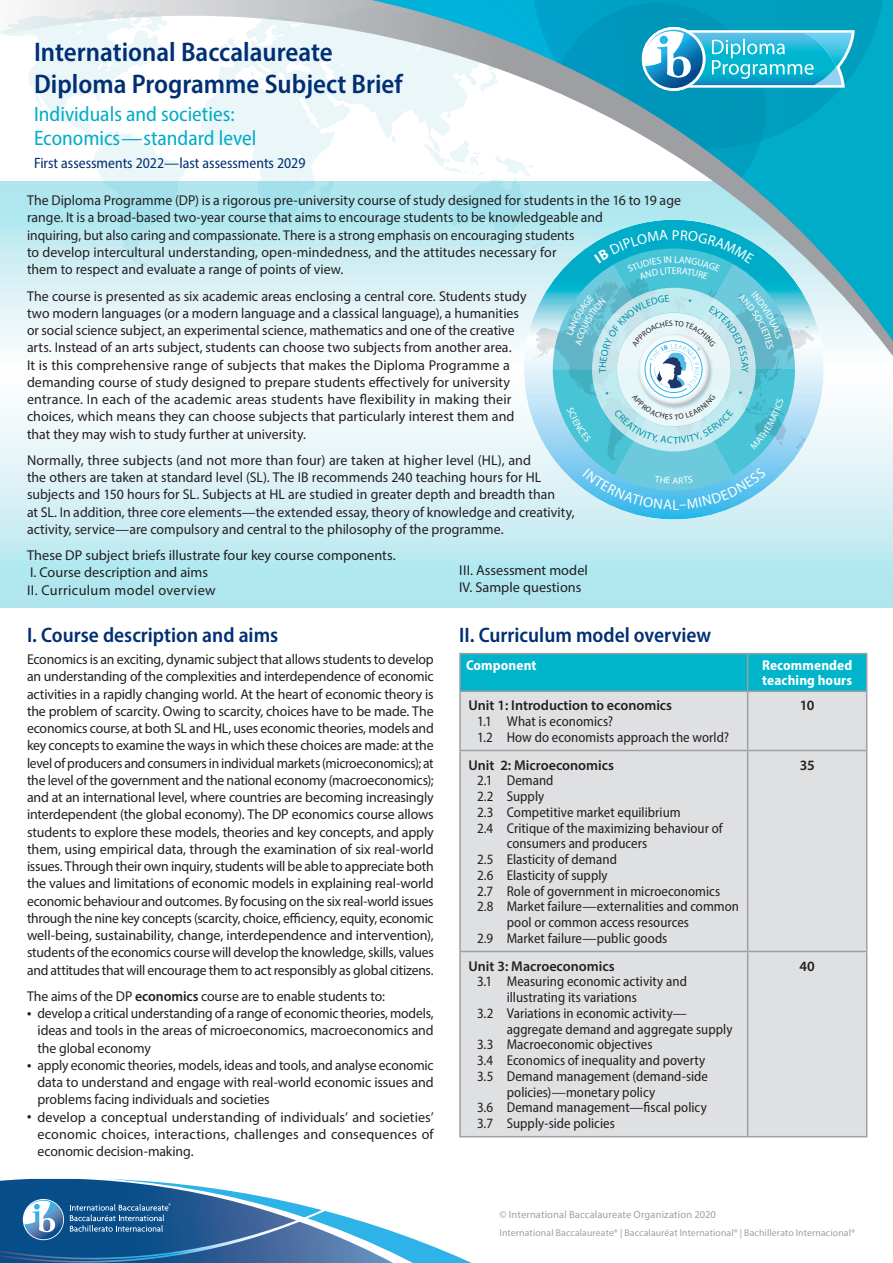
<style>
.page{position:relative;width:893px;height:1263px;background:#fff}
.page>*{position:absolute;margin:0;border:0;box-sizing:border-box;transform-origin:0 0}
.t1{font:600 semi-condensed 27px/32.4px "Myriad Pro";color:#002f73}
.t2{font:600 semi-condensed 21px "Myriad Pro";color:#002f73}
.t3{font:semi-condensed 21px/24px "Myriad Pro";color:#00acc8}
.t4{font:semi-condensed 15px "Myriad Pro";color:#002f73}
.t5{font:14.25px/17.2px "Myriad Pro";color:#231f20}
.t6{font:semi-condensed 14.25px/15.8px "Myriad Pro";letter-spacing:.005em;color:#231f20}
.t7{font:600 14.25px "Myriad Pro";color:#231f20}
.t8{font:700 semi-condensed 14.25px/15px "Myriad Pro";letter-spacing:.01em;color:#fff}
.t9{font:10.5px "Myriad Pro";letter-spacing:.01em;color:#9d9fa2}
.t10{font:10.05px "Myriad Pro";color:#0090a6}
.t11{font:9.75px "Myriad Pro";letter-spacing:.015em;color:#9d9fa2}
.t12{font:9.6px "Myriad Pro";color:#fff}
.s1{font-weight:600}
</style>
<div class="page">
<svg style="left:0;top:412px;width:893px;height:195px;background:#caedf3"></svg>
<svg style="left:0;top:0;width:893px;height:356px"></svg>
<svg style="left:371px;top:0;width:522px;height:341px"></svg>
<svg style="left:532px;top:0;width:353px;height:149px;background:#13a8c6"></svg>
<svg style="left:550px;top:3px;width:215px;height:215px;background:#42a7c0"></svg>
<svg style="left:371px;top:0;width:22px;height:116px;background:#d4e1e4"></svg>
<svg style="left:0;top:1179px;width:472px;height:84px"></svg>
<div style="left:461px;top:654px;width:405px;height:36px;background:#00b5cb"></div>
<div style="left:461px;top:692px;width:405px;height:444px;background:#dfe0e2"></div>
<hr style="left:459px;top:654px;width:2px;height:36px;background:#9d9fa2">
<hr style="left:747px;top:654px;width:1px;height:36px;background:#9d9fa2">
<hr style="left:866px;top:654px;width:1px;height:36px;background:#9d9fa2">
<hr style="left:459px;top:692px;width:2px;height:58px;background:#9d9fa2">
<hr style="left:747px;top:692px;width:1px;height:58px;background:#9d9fa2">
<hr style="left:866px;top:692px;width:1px;height:58px;background:#9d9fa2">
<hr style="left:459px;top:750px;width:289px;height:1px;background:#9d9fa2">
<hr style="left:459px;top:751px;width:2px;height:200px;background:#9d9fa2">
<hr style="left:748px;top:750px;width:119px;height:1px;background:#9d9fa2">
<hr style="left:747px;top:751px;width:1px;height:200px;background:#9d9fa2">
<hr style="left:866px;top:751px;width:1px;height:200px;background:#9d9fa2">
<hr style="left:459px;top:951px;width:289px;height:1px;background:#9d9fa2">
<hr style="left:459px;top:952px;width:2px;height:184px;background:#9d9fa2">
<hr style="left:748px;top:951px;width:119px;height:1px;background:#9d9fa2">
<hr style="left:747px;top:952px;width:1px;height:184px;background:#9d9fa2">
<hr style="left:866px;top:952px;width:1px;height:184px;background:#9d9fa2">
<hr style="left:459px;top:1136px;width:289px;height:1px;background:#9d9fa2">
<hr style="left:748px;top:1136px;width:119px;height:1px;background:#9d9fa2">
<hr style="left:459px;top:653px;width:289px;height:1px;background:#9d9fa2">
<hr style="left:748px;top:653px;width:119px;height:1px;background:#9d9fa2">
<hr style="left:459px;top:690px;width:289px;height:2px;background:#9d9fa2">
<hr style="left:748px;top:690px;width:119px;height:2px;background:#9d9fa2">
<svg style="left:642px;top:27px;width:213px;height:64px"></svg>
<svg style="left:795px;top:279px;width:19px;height:182px;background:#c8e7f3"></svg>
<svg style="left:423px;top:139px;width:372px;height:370px"></svg>
<h1 class="t1" style="left:34px;top:35px;width:370px">International Baccalaureate<br>Diploma Programme Subject Brief</h1>
<h2 class="t3" style="left:34px;top:102px;width:224px">Individuals and societies:<br>Economics—standard level</h2>
<p class="t4" style="left:34px;top:154px;width:273px">First assessments 2022—last assessments 2029</p>
<p class="t5" style="left:27px;top:192px;width:655px">The Diploma Programme (DP) is a rigorous pre-university course of study designed for students in the 16 to 19 age range. It is a broad-based two-year course that aims to encourage students to be knowledgeable and<br>inquiring, but also caring and compassionate. There is a strong emphasis on encouraging students<br>to develop intercultural understanding, open-mindedness, and the attitudes necessary for<br>them to respect and evaluate a range of points of view.</p>
<p class="t5" style="left:27px;top:287px;width:501px">The course is presented as six academic areas enclosing a central core. Students study two modern languages (or a modern language and a classical language), a humanities or social science subject, an experimental science, mathematics and one of the creative arts. Instead of an arts subject, students can choose two subjects from another area.<br>It is this comprehensive range of subjects that makes the Diploma Programme a demanding course of study designed to prepare students effectively for university entrance. In each of the academic areas students have flexibility in making their choices, which means they can choose subjects that particularly interest them and that they may wish to study further at university.</p>
<p class="t5" style="left:27px;top:451px;width:549px">Normally, three subjects (and not more than four) are taken at higher level (HL), and<br>the others are taken at standard level (SL). The IB recommends 240 teaching hours for HL subjects and 150 hours for SL. Subjects at HL are studied in greater depth and breadth than<br>at SL. In addition, three core elements—the extended essay, theory of knowledge and creativity, activity, service—are compulsory and central to the philosophy of the programme.</p>
<p class="t5" style="left:27px;top:546px;width:370px">These DP subject briefs illustrate four key course components.<br>I. Course description and aims<br>II. Curriculum model overview</p>
<p class="t12" style="left:672px;top:265px;width:6px">E</p>
<p class="t5" style="left:459px;top:562px;width:130px">III. Assessment model<br>IV. Sample questions</p>
<p class="t10" style="left:751px;top:367px;width:7px;rotate:90deg">Y</p>
<h2 class="t2" style="left:27px;top:622px;width:253px">I. Course description and aims</h2>
<p class="t5" style="left:27px;top:650px;width:408px;text-align:justify">Economics is an exciting, dynamic subject that allows students to develop an understanding of the complexities and interdependence of economic activities in a rapidly changing world. At the heart of economic theory is the problem of scarcity. Owing to scarcity, choices have to be made. The economics course, at both SL and HL, uses economic theories, models and key concepts to examine the ways in which these choices are made: at the level of producers and consumers in individual markets (microeconomics); at the level of the government and the national economy (macroeconomics); and at an international level, where countries are becoming increasingly interdependent (the global economy). The DP economics course allows students to explore these models, theories and key concepts, and apply them, using empirical data, through the examination of six real-world issues. Through their own inquiry, students will be able to appreciate both the values and limitations of economic models in explaining real-world economic behaviour and outcomes. By focusing on the six real-world issues through the nine key concepts (scarcity, choice, efficiency, equity, economic well-being, sustainability, change, interdependence and intervention), students of the economics course will develop the knowledge, skills, values and attitudes that will encourage them to act responsibly as global citizens.</p>
<p class="t5" style="left:38px;top:987px;width:398px;text-indent:-10px">The aims of the DP <span class="s1">economics</span> course are to enable students to:<br>develop a critical understanding of a range of economic theories, models, ideas and tools in the areas of microeconomics, macroeconomics and the global economy<br>apply economic theories, models, ideas and tools, and analyse economic data to understand and engage with real-world economic issues and problems facing individuals and societies<br>develop a conceptual understanding of individuals’ and societies’ economic choices, interactions, challenges and consequences of economic decision-making.</p>
<h2 class="t2" style="left:459px;top:622px;width:253px">II. Curriculum model overview</h2>
<p class="t8" style="left:466px;top:658px;width:72px">Component</p>
<p class="t8" style="left:762px;top:658px;width:92px">Recommended teaching hours</p>
<p class="t7" style="left:468px;top:697px;width:205px">Unit 1: Introduction to economics</p>
<p class="t6" style="left:477px;top:713px;width:254px">1.1 What is economics?<br>1.2 How do economists approach the world?</p>
<p class="t7" style="left:800px;top:697px;width:16px">10</p>
<p class="t7" style="left:468px;top:756px;width:147px">Unit 2: Microeconomics</p>
<p class="t6" style="left:477px;top:773px;width:78px">2.1 Demand</p>
<p class="t6" style="left:477px;top:788px;width:69px">2.2 Supply</p>
<p class="t6" style="left:477px;top:804px;width:205px">2.3 Competitive market equilibrium</p>
<p class="t6" style="left:477px;top:820px;width:247px">2.4 Critique of the maximizing behaviour of</p>
<p class="t6" style="left:507px;top:836px;width:142px">consumers and producers</p>
<p class="t6" style="left:477px;top:851px;width:141px">2.5 Elasticity of demand</p>
<p class="t6" style="left:477px;top:867px;width:132px">2.6 Elasticity of supply</p>
<p class="t6" style="left:477px;top:883px;width:245px">2.7 Role of government in microeconomics</p>
<p class="t6" style="left:477px;top:899px;width:264px">2.8 Market failure—externalities and common</p>
<p class="t6" style="left:507px;top:914px;width:184px">pool or common access resources</p>
<p class="t6" style="left:477px;top:930px;width:192px">2.9 Market failure—public goods</p>
<p class="t7" style="left:468px;top:957px;width:148px">Unit 3: Macroeconomics</p>
<p class="t6" style="left:477px;top:973px;width:211px">3.1 Measuring economic activity and</p>
<p class="t6" style="left:507px;top:989px;width:132px">illustrating its variations</p>
<p class="t6" style="left:477px;top:1005px;width:211px">3.2 Variations in economic activity—</p>
<p class="t6" style="left:507px;top:1021px;width:227px">aggregate demand and aggregate supply</p>
<p class="t6" style="left:477px;top:1036px;width:177px">3.3 Macroeconomic objectives</p>
<p class="t6" style="left:477px;top:1052px;width:230px">3.4 Economics of inequality and poverty</p>
<p class="t6" style="left:477px;top:1068px;width:233px">3.5 Demand management (demand-side</p>
<p class="t6" style="left:507px;top:1084px;width:150px">policies)—monetary policy</p>
<p class="t6" style="left:477px;top:1099px;width:231px">3.6 Demand management—fiscal policy</p>
<p class="t6" style="left:477px;top:1115px;width:139px">3.7 Supply-side policies</p>
<p class="t7" style="left:800px;top:756px;width:17px">35</p>
<p class="t7" style="left:799px;top:957px;width:17px">40</p>
<p class="t9" style="left:500px;top:1208px;width:218px">© International Baccalaureate Organization 2020</p>
<p class="t11" style="left:500px;top:1226px;width:357px">International Baccalaureate® | Baccalauréat International® | Bachillerato Internacional®</p>
</div>
